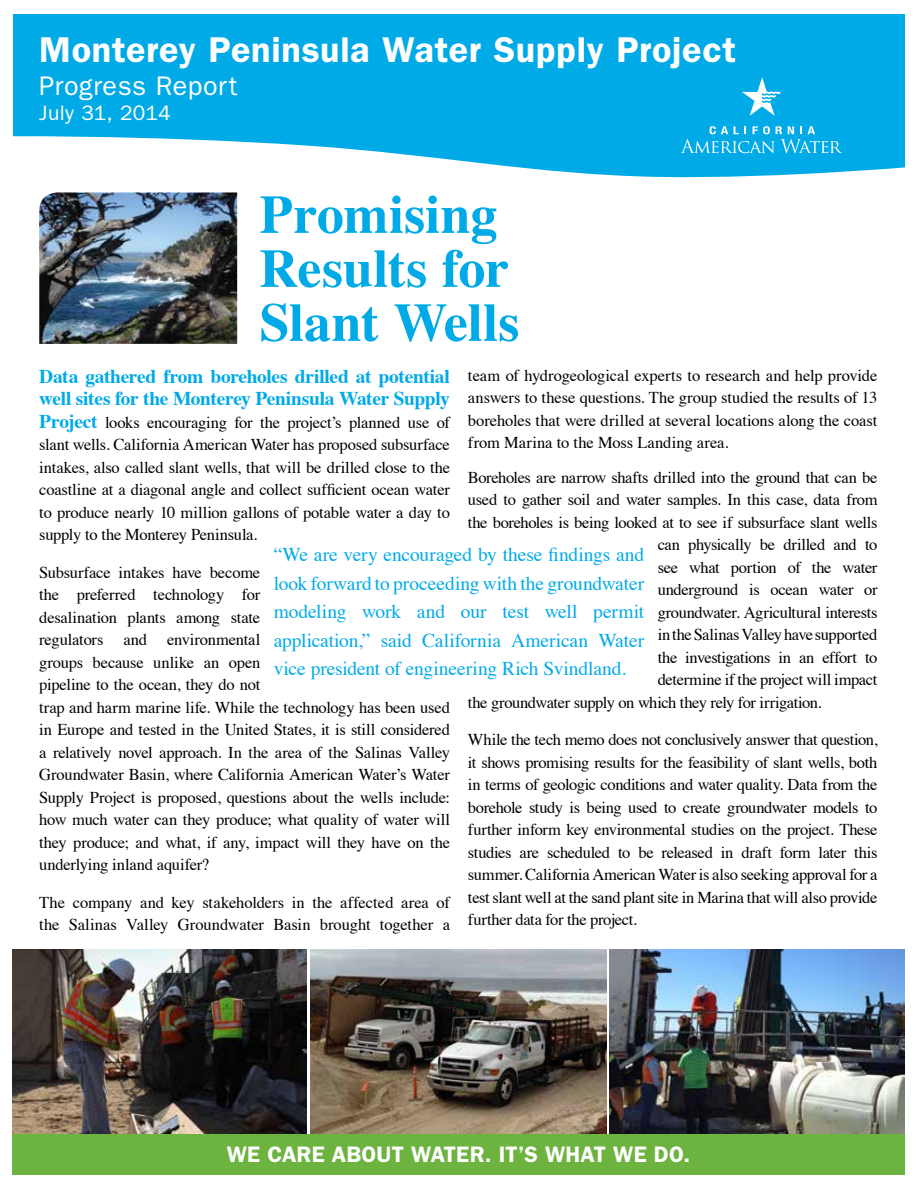
<style>
.page{position:relative;width:918px;height:1188px;background:#fff}
.page>*{position:absolute;margin:0;border:0;box-sizing:border-box;transform-origin:0 0}
.t1{font:700 54px/54px "Times";color:#00aae7}
.t2{font:600 36px "ITC Franklin Gothic Std";letter-spacing:.02em;color:#fff}
.t3{font:27px "ITC Franklin Gothic Std";letter-spacing:.02em;color:#fff}
.t4{font:600 22.5px "ITC Franklin Gothic Std";letter-spacing:.01em;color:#fff}
.t5{font:21px "ITC Franklin Gothic Std";letter-spacing:.015em;color:#fff}
.t6{font:19.5px/28.5px "Times";letter-spacing:-.01em;color:#00aae7;text-align:justify}
.t7{font:700 19.5px/22.5px "Times";letter-spacing:-.02em;color:#00aae7}
.t8{font:16.5px/22.5px "Times";letter-spacing:-.015em;color:#000;text-align:justify}
.s1{font-weight:700;font-size:19.5px;color:#00aae7}
</style>
<div class="page">
<svg style="left:14px;top:14px;width:890px;height:164px;fill:#00aae7"></svg>
<img style="left:12px;top:949px;width:295px;height:185px">
<img style="left:310px;top:949px;width:296px;height:185px">
<img style="left:610px;top:949px;width:294px;height:185px">
<svg style="left:681px;top:126px;width:161px;height:27px"></svg>
<svg style="left:742px;top:77px;width:38px;height:39px"></svg>
<div style="left:12px;top:1134px;width:892px;height:40px;background:#6cb33f"></div>
<img style="left:39px;top:192px;width:198px;height:152px">
<h2 class="t2" style="left:39px;top:29px;width:699px">Monterey Peninsula Water Supply Project</h2>
<h3 class="t3" style="left:39px;top:70px;width:200px">Progress Report</h3>
<p class="t5" style="left:39px;top:101px;width:133px">July 31, 2014</p>
<h1 class="t1" style="left:260px;top:182px;width:261px">Promising<br>Results for<br>Slant Wells</h1>
<p class="t7" style="left:39px;top:363px;width:412px">Data gathered from boreholes drilled at potential well sites for the Monterey Peninsula Water Supply</p>
<p class="t8" style="left:39px;top:409px;width:412px"><span class="s1">Project</span> looks encouraging for the project’s planned use of slant wells. California American Water has proposed subsurface intakes, also called slant wells, that will be drilled close to the coastline at a diagonal angle and collect sufficient ocean water to produce nearly 10 million gallons of potable water a day to supply to the Monterey Peninsula.</p>
<p class="t8" style="left:39px;top:559px;width:412px;text-align:left">Subsurface intakes have become<br>the preferred technology for<br>desalination plants among state<br>regulators and environmental<br>groups because unlike an open<br>pipeline to the ocean, they do not<br>trap and harm marine life. While the technology has been used in Europe and tested in the United States, it is still considered a relatively novel approach. In the area of the Salinas Valley Groundwater Basin, where California American Water’s Water Supply Project is proposed, questions about the wells include: how much water can they produce; what quality of water will they produce; and what, if any, impact will they have on the underlying inland aquifer?</p>
<p class="t8" style="left:39px;top:890px;width:412px">The company and key stakeholders in the affected area of the Salinas Valley Groundwater Basin brought together a</p>
<p class="t8" style="left:468px;top:362px;width:411px">team of hydrogeological experts to research and help provide answers to these questions. The group studied the results of 13 boreholes that were drilled at several locations along the coast from Marina to the Moss Landing area.</p>
<p class="t8" style="left:468px;top:464px;width:411px">Boreholes are narrow shafts drilled into the ground that can be</p>
<p class="t8" style="left:468px;top:487px;width:411px">used to gather soil and water samples. In this case, data from</p>
<p class="t8" style="left:468px;top:509px;width:411px">the boreholes is being looked at to see if subsurface slant wells</p>
<p class="t8" style="left:658px;top:532px;width:221px">can physically be drilled and to</p>
<p class="t8" style="left:658px;top:554px;width:221px">see what portion of the water</p>
<p class="t8" style="left:658px;top:577px;width:221px">underground is ocean water or</p>
<p class="t8" style="left:658px;top:599px;width:221px">groundwater. Agricultural interests</p>
<p class="t8" style="left:658px;top:622px;width:221px">in the Salinas Valley have supported</p>
<p class="t8" style="left:658px;top:644px;width:221px">the investigations in an effort to</p>
<p class="t8" style="left:658px;top:667px;width:221px">determine if the project will impact</p>
<p class="t8" style="left:468px;top:689px;width:355px">the groundwater supply on which they rely for irrigation.</p>
<p class="t8" style="left:468px;top:727px;width:411px">While the tech memo does not conclusively answer that question, it shows promising results for the feasibility of slant wells, both in terms of geologic conditions and water quality. Data from the borehole study is being used to create groundwater models to further inform key environmental studies on the project. These studies are scheduled to be released in draft form later this summer. California American Water is also seeking approval for a test slant well at the sand plant site in Marina that will also provide further data for the project.</p>
<p class="t6" style="left:274px;top:539px;width:372px">“We are very encouraged by these findings and look forward to proceeding with the groundwater modeling work and our test well permit application,” said California American Water vice president of engineering Rich Svindland.</p>
<h3 class="t4" style="left:227px;top:1141px;width:465px">WE CARE ABOUT WATER. IT’S WHAT WE DO.</h3>
</div>
